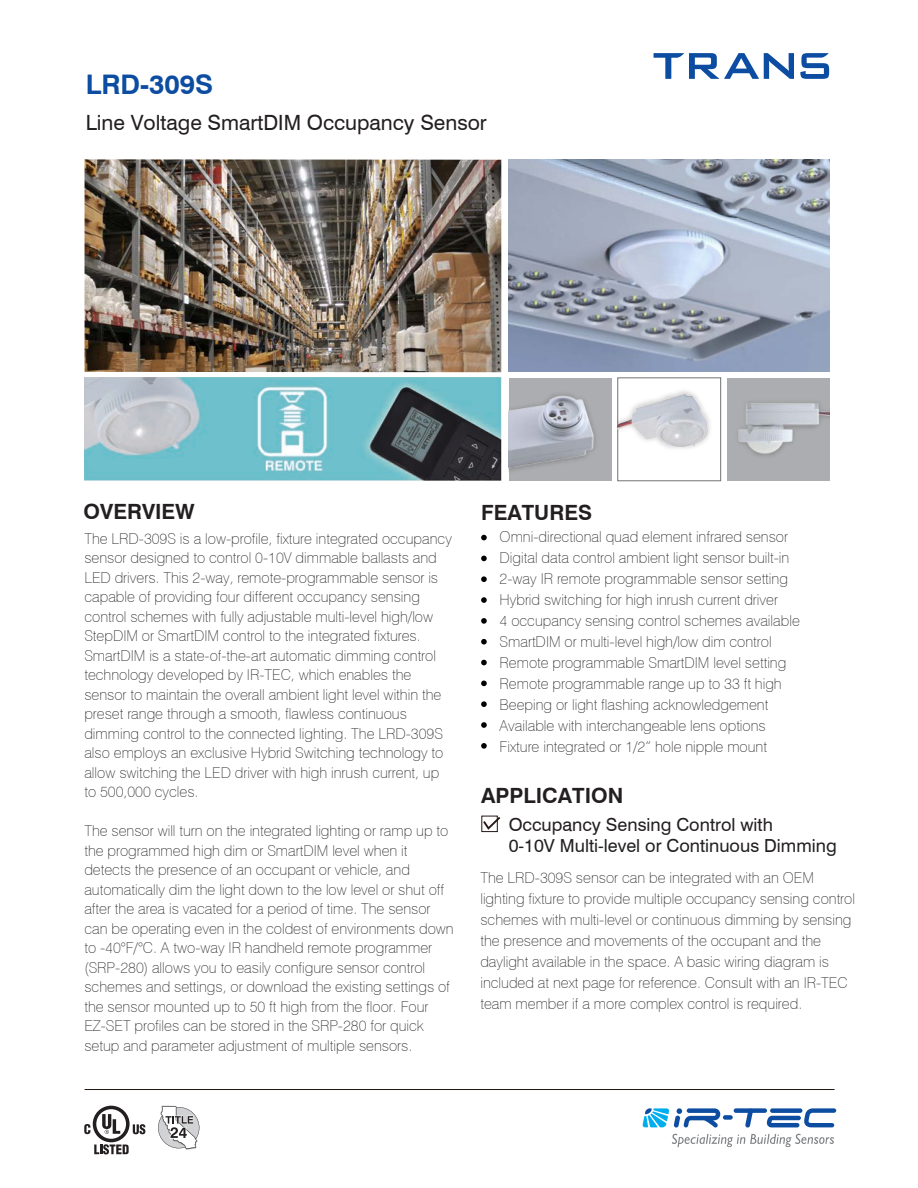
<style>
.page{position:relative;width:918px;height:1188px;background:#fff}
.page>*{position:absolute;margin:0;border:0;box-sizing:border-box;transform-origin:0 0}
.t1{font:700 27px "Swiss 721 BT";color:#0d4da1}
.t2{font:21px "Swiss 721 BT";color:#231f20}
.t3{font:700 21px "Swiss 721 BT";color:#231f20}
.t4{font:18px/21px "Swiss 721 BT";color:#231f20}
.t5{font:100 15px/19.5px "Swiss 721 BT";color:#231f20}
</style>
<div class="page">
<svg style="left:654px;top:53px;width:140px;height:26px"></svg>
<svg style="left:800px;top:53px;width:29px;height:26px"></svg>
<svg style="left:481px;top:556px;width:6px;height:5px"></svg>
<svg style="left:481px;top:576px;width:6px;height:6px"></svg>
<svg style="left:481px;top:597px;width:6px;height:6px"></svg>
<svg style="left:481px;top:618px;width:6px;height:6px"></svg>
<svg style="left:481px;top:639px;width:6px;height:6px"></svg>
<svg style="left:481px;top:681px;width:6px;height:5px"></svg>
<svg style="left:481px;top:660px;width:6px;height:5px"></svg>
<svg style="left:481px;top:701px;width:6px;height:6px"></svg>
<svg style="left:481px;top:722px;width:6px;height:6px"></svg>
<svg style="left:481px;top:743px;width:6px;height:6px"></svg>
<svg style="left:481px;top:535px;width:6px;height:5px"></svg>
<div style="left:481px;top:816px;width:17px;height:16px;border:1px solid #221713"></div>
<svg style="left:481px;top:815px;width:20px;height:16px"></svg>
<hr style="left:85px;top:1089px;width:750px;height:1px;background:#221713">
<div style="left:734px;top:1108px;width:33px;height:5px;background:#0d4da1;border-radius:2px"></div>
<svg style="left:745px;top:1108px;width:8px;height:20px"></svg>
<div style="left:723px;top:1115px;width:10px;height:5px;background:#0d4da1;border-radius:2px"></div>
<svg style="left:766px;top:1108px;width:70px;height:19px"></svg>
<svg style="left:642px;top:1108px;width:78px;height:20px"></svg>
<svg style="left:672px;top:1134px;width:162px;height:13px"></svg>
<div style="left:727px;top:378px;width:103px;height:103px;background:#abadb0"></div>
<div style="left:618px;top:378px;width:103px;height:103px;border:1px solid #717276"></div>
<img style="left:618px;top:388px;width:103px;height:79px">
<img style="left:738px;top:402px;width:92px;height:54px">
<img style="left:508px;top:378px;width:103px;height:103px">
<img style="left:508px;top:160px;width:322px;height:212px">
<svg style="left:84px;top:1106px;width:62px;height:48px"></svg>
<img style="left:85px;top:378px;width:416px;height:103px">
<img style="left:85px;top:159px;width:416px;height:213px">
<img style="left:162px;top:1105px;width:38px;height:45px">
<svg style="left:158px;top:1106px;width:41px;height:43px"></svg>
<h1 class="t1" style="left:86px;top:68px;width:129px">LRD-309S</h1>
<h2 class="t2" style="left:86px;top:110px;width:403px">Line Voltage SmartDIM Occupancy Sensor</h2>
<h2 class="t3" style="left:84px;top:499px;width:113px">OVERVIEW</h2>
<h2 class="t3" style="left:481px;top:500px;width:112px">FEATURES</h2>
<p class="t5" style="left:84px;top:529px;width:369px">The LRD-309S is a low-profile, fixture integrated occupancy sensor designed to control 0-10V dimmable ballasts and LED drivers. This 2-way, remote-programmable sensor is capable of providing four different occupancy sensing control schemes with fully adjustable multi-level high/low StepDIM or SmartDIM control to the integrated fixtures.<br>SmartDIM is a state-of-the-art automatic dimming control technology developed by IR-TEC, which enables the sensor to maintain the overall ambient light level within the preset range through a smooth, flawless continuous dimming control to the connected lighting. The LRD-309S also employs an exclusive Hybrid Switching technology to allow switching the LED driver with high inrush current, up to 500,000 cycles.</p>
<p class="t5" style="left:84px;top:821px;width:371px">The sensor will turn on the integrated lighting or ramp up to the programmed high dim or SmartDIM level when it detects the presence of an occupant or vehicle, and automatically dim the light down to the low level or shut off after the area is vacated for a period of time. The sensor can be operating even in the coldest of environments down to -40°F/°C. A two-way IR handheld remote programmer (SRP-280) allows you to easily configure sensor control schemes and settings, or download the existing settings of the sensor mounted up to 50 ft high from the floor. Four EZ-SET profiles can be stored in the SRP-280 for quick setup and parameter adjustment of multiple sensors.</p>
<p class="t5" style="left:500px;top:526px;width:302px;line-height:21px">Omni-directional quad element infrared sensor Digital data control ambient light sensor built-in 2-way IR remote programmable sensor setting Hybrid switching for high inrush current driver<br>4 occupancy sensing control schemes available SmartDIM or multi-level high/low dim control Remote programmable SmartDIM level setting Remote programmable range up to 33 ft high Beeping or light flashing acknowledgement Available with interchangeable lens options Fixture integrated or 1/2” hole nipple mount</p>
<h2 class="t3" style="left:481px;top:782px;width:144px">APPLICATION</h2>
<p class="t4" style="left:509px;top:814px;width:330px">Occupancy Sensing Control with<br>0-10V Multi-level or Continuous Dimming</p>
<p class="t5" style="left:480px;top:867px;width:376px;line-height:21px">The LRD-309S sensor can be integrated with an OEM lighting fixture to provide multiple occupancy sensing control schemes with multi-level or continuous dimming by sensing the presence and movements of the occupant and the daylight available in the space. A basic wiring diagram is included at next page for reference. Consult with an IR-TEC team member if a more complex control is required.</p>
</div>
